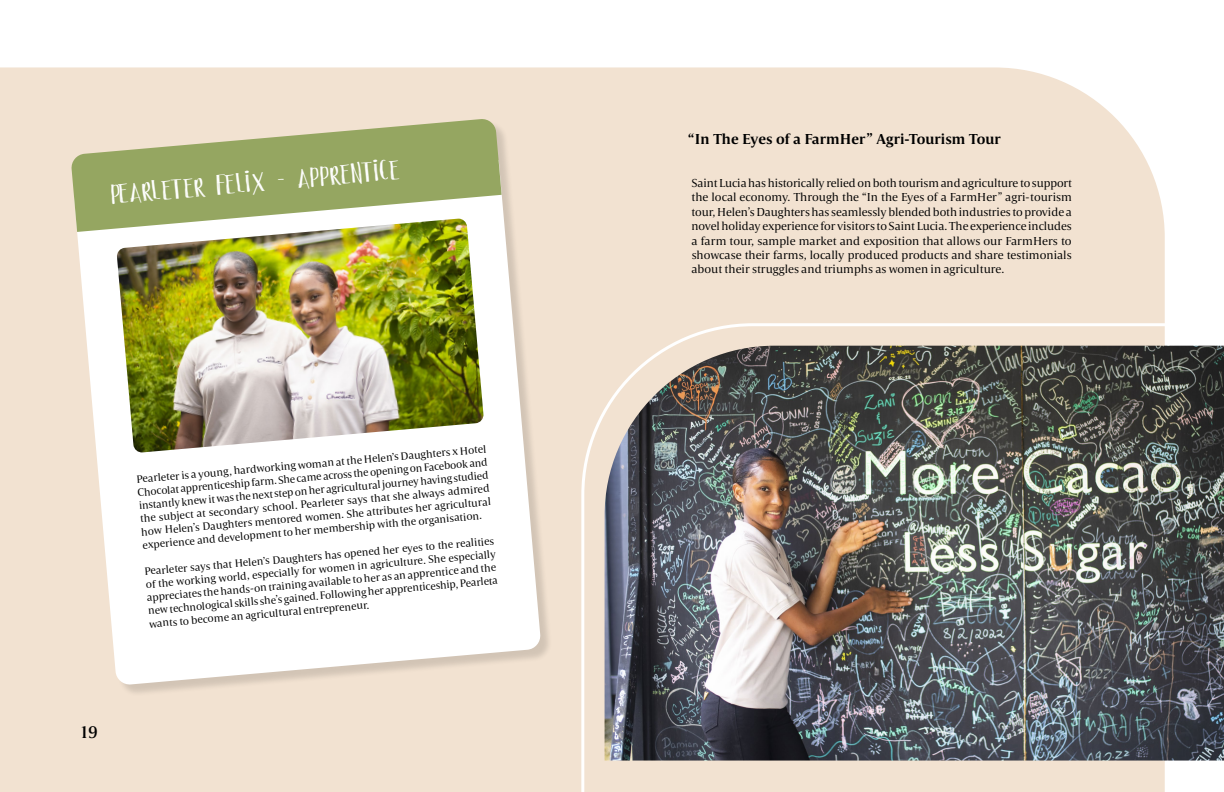
<style>
.page{position:relative;width:1224px;height:792px;background:#fff}
.page>*{position:absolute;margin:0;border:0;box-sizing:border-box;transform-origin:0 0}
.t1{font:40px "Cloudy Monday Sans";color:#fff}
.t2{font:500 18px "Candide";color:#000}
.t3{font:700 15px "Candide";color:#000}
.t4{font:12px/14.4px "Candide";color:#000;text-align:justify}
.t5{font:11px/13.2px "Candide";color:#000;text-align:justify}
</style>
<div class="page">
<div style="left:0;top:67px;width:1165px;height:725px;background:#f2e2d1"></div>
<img style="left:580px;top:322px;width:644px;height:470px">
<div style="left:73px;top:121px;width:480px;height:576px;background:#000;opacity:.13"></div>
<svg style="left:74px;top:160px;width:467px;height:525px"></svg>
<svg style="left:71px;top:118px;width:431px;height:114px;background:#afb883"></svg>
<img style="left:117px;top:219px;width:367px;height:234px">
<h1 class="t1" style="left:109px;top:171px;width:292px;rotate:-5deg">Pearleter Felix - Apprentice</h1>
<h2 class="t2" style="left:79px;top:721px;width:20px">19</h2>
<p class="t5" style="left:136px;top:472px;width:353px;rotate:-5deg">Pearleter is a young, hardworking woman at the Helen’s Daughters x Hotel Chocolat apprenticeship farm. She came across the opening on Facebook and instantly knew it was the next step on her agricultural journey having studied the subject at secondary school. Pearleter says that she always admired how Helen’s Daughters mentored women. She attributes her agricultural experience and development to her membership with the organisation.</p>
<p class="t5" style="left:144px;top:564px;width:353px;rotate:-5deg">Pearleter says that Helen’s Daughters has opened her eyes to the realities of the working world, especially for women in agriculture. She especially appreciates the hands-on training available to her as an apprentice and the new technological skills she’s gained. Following her apprenticeship, Pearleta wants to become an agricultural entrepreneur.</p>
<h3 class="t3" style="left:688px;top:129px;width:314px">“In The Eyes of a FarmHer” Agri-Tourism Tour</h3>
<p class="t4" style="left:691px;top:175px;width:382px">Saint Lucia has historically relied on both tourism and agriculture to support the local economy. Through the “In the Eyes of a FarmHer” agri-tourism tour, Helen’s Daughters has seamlessly blended both industries to provide a novel holiday experience for visitors to Saint Lucia. The experience includes a farm tour, sample market and exposition that allows our FarmHers to showcase their farms, locally produced products and share testimonials about their struggles and triumphs as women in agriculture.</p>
</div>
